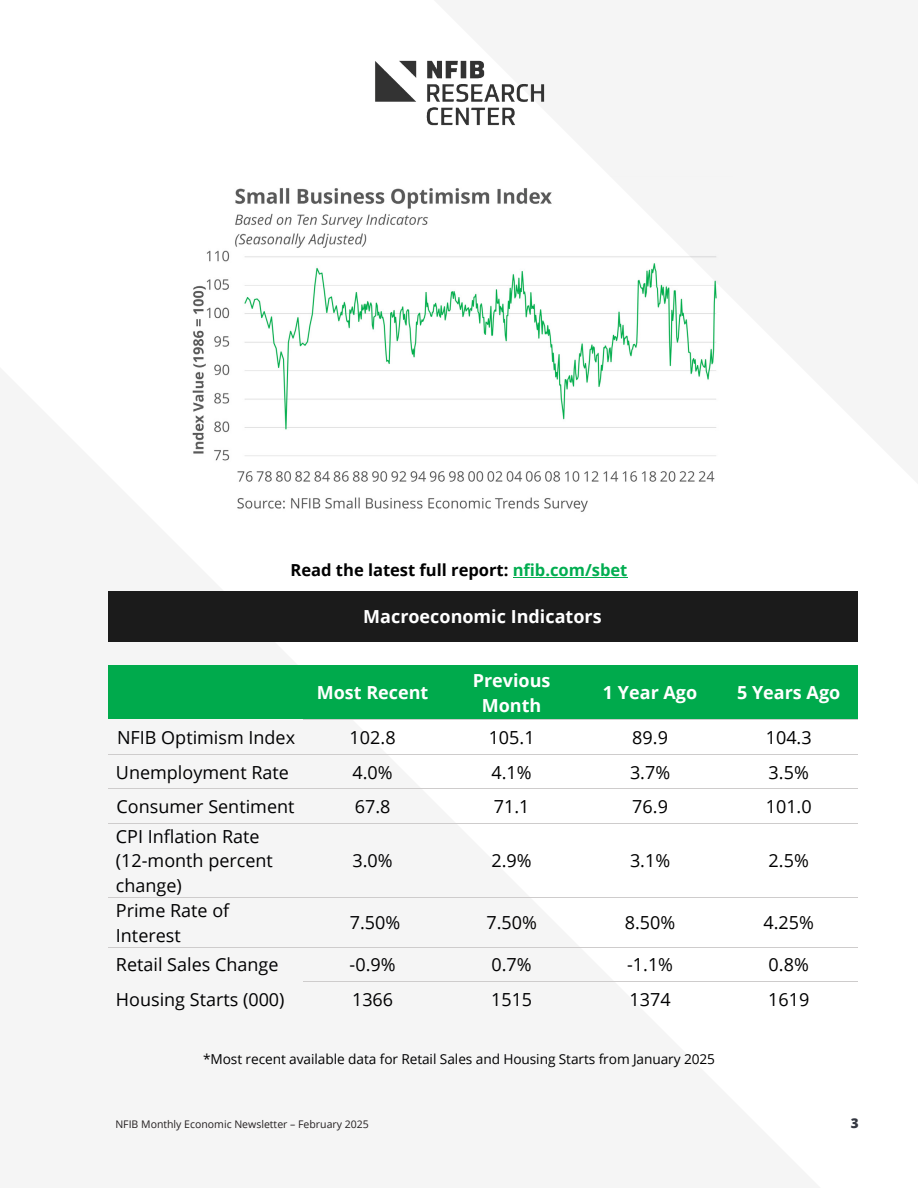
<style>
.page{position:relative;width:918px;height:1188px;background:#fff}
.page>*{position:absolute;margin:0;border:0;box-sizing:border-box;transform-origin:0 0}
.t1{font:18px/24.5px "Open Sans";color:#000001}
.t2{font:700 18px/24.5px "Open Sans";color:#fff;text-align:center}
.t3{font:700 16.5px "Open Sans";color:#000001}
.t4{font:13.65px "Open Sans";letter-spacing:-.005em;color:#000001}
.t5{font:800 13.5px "Open Sans";color:#343741}
.t6{font:10.5px "Open Sans";color:#231f20}
.s1{color:#00ad50}
</style>
<div class="page">
<img style="left:375px;top:60px;width:170px;height:66px">
<hr style="left:513px;top:577px;width:114px;height:1px;background:#00ad50">
<div style="left:108px;top:591px;width:749px;height:50px;background:#1b1b1b"></div>
<div style="left:108px;top:665px;width:195px;height:54px;background:#00aa4c"></div>
<div style="left:303px;top:665px;width:139px;height:54px;background:#00aa4c"></div>
<div style="left:442px;top:665px;width:139px;height:54px;background:#00aa4c"></div>
<div style="left:581px;top:665px;width:139px;height:54px;background:#00aa4c"></div>
<div style="left:720px;top:665px;width:138px;height:54px;background:#00aa4c"></div>
<hr style="left:304px;top:719px;width:138px;height:1px;background:#cecccc">
<hr style="left:443px;top:719px;width:138px;height:1px;background:#cecccc">
<hr style="left:582px;top:719px;width:138px;height:1px;background:#cecccc">
<hr style="left:720px;top:719px;width:138px;height:1px;background:#cecccc">
<hr style="left:108px;top:754px;width:195px;height:1px;background:#cecccc">
<hr style="left:304px;top:754px;width:138px;height:1px;background:#cecccc">
<hr style="left:443px;top:754px;width:138px;height:1px;background:#cecccc">
<hr style="left:582px;top:754px;width:138px;height:1px;background:#cecccc">
<hr style="left:720px;top:754px;width:138px;height:1px;background:#cecccc">
<hr style="left:108px;top:789px;width:195px;height:1px;background:#cecccc">
<hr style="left:304px;top:789px;width:138px;height:1px;background:#cecccc">
<hr style="left:443px;top:789px;width:138px;height:1px;background:#cecccc">
<hr style="left:582px;top:789px;width:138px;height:1px;background:#cecccc">
<hr style="left:720px;top:789px;width:138px;height:1px;background:#cecccc">
<hr style="left:108px;top:823px;width:195px;height:1px;background:#cecccc">
<hr style="left:304px;top:823px;width:138px;height:1px;background:#cecccc">
<hr style="left:443px;top:823px;width:138px;height:1px;background:#cecccc">
<hr style="left:582px;top:823px;width:138px;height:1px;background:#cecccc">
<hr style="left:720px;top:823px;width:138px;height:1px;background:#cecccc">
<hr style="left:108px;top:897px;width:195px;height:1px;background:#cecccc">
<hr style="left:304px;top:897px;width:138px;height:1px;background:#cecccc">
<hr style="left:443px;top:897px;width:138px;height:1px;background:#cecccc">
<hr style="left:582px;top:897px;width:138px;height:1px;background:#cecccc">
<hr style="left:720px;top:897px;width:138px;height:1px;background:#cecccc">
<hr style="left:108px;top:947px;width:195px;height:1px;background:#cecccc">
<hr style="left:304px;top:947px;width:138px;height:1px;background:#cecccc">
<hr style="left:443px;top:947px;width:138px;height:1px;background:#cecccc">
<hr style="left:582px;top:947px;width:138px;height:1px;background:#cecccc">
<hr style="left:720px;top:947px;width:138px;height:1px;background:#cecccc">
<hr style="left:304px;top:982px;width:138px;height:1px;background:#cecccc">
<hr style="left:443px;top:982px;width:138px;height:1px;background:#cecccc">
<hr style="left:582px;top:982px;width:138px;height:1px;background:#cecccc">
<hr style="left:720px;top:982px;width:138px;height:1px;background:#cecccc">
<img style="left:192px;top:188px;width:527px;height:324px">
<p class="t3" style="left:291px;top:558px;width:338px">Read the latest full report: <span class="s1">nfib.com/sbet</span></p>
<p class="t2" style="left:363px;top:604px;width:240px">Macroeconomic Indicators</p>
<p class="t2" style="left:317px;top:680px;width:113px">Most Recent</p>
<p class="t2" style="left:473px;top:668px;width:79px">Previous<br>Month</p>
<p class="t2" style="left:603px;top:680px;width:96px">1 Year Ago</p>
<p class="t2" style="left:737px;top:680px;width:105px">5 Years Ago</p>
<p class="t1" style="left:117px;top:725px;width:180px">NFIB Optimism Index</p>
<p class="t1" style="left:350px;top:725px;width:47px">102.8</p>
<p class="t1" style="left:489px;top:725px;width:47px">105.1</p>
<p class="t1" style="left:632px;top:725px;width:37px">89.9</p>
<p class="t1" style="left:766px;top:725px;width:47px">104.3</p>
<p class="t1" style="left:116px;top:759px;width:175px">Unemployment Rate</p>
<p class="t1" style="left:353px;top:759px;width:42px">4.0%</p>
<p class="t1" style="left:492px;top:759px;width:42px">4.1%</p>
<p class="t1" style="left:630px;top:759px;width:42px">3.7%</p>
<p class="t1" style="left:769px;top:759px;width:42px">3.5%</p>
<p class="t1" style="left:117px;top:794px;width:179px">Consumer Sentiment</p>
<p class="t1" style="left:355px;top:794px;width:37px">67.8</p>
<p class="t1" style="left:494px;top:794px;width:37px">71.1</p>
<p class="t1" style="left:632px;top:794px;width:37px">76.9</p>
<p class="t1" style="left:766px;top:794px;width:47px">101.0</p>
<p class="t1" style="left:116px;top:824px;width:158px">CPI Inflation Rate (12-month percent change)</p>
<p class="t1" style="left:353px;top:848px;width:42px">3.0%</p>
<p class="t1" style="left:492px;top:848px;width:42px">2.9%</p>
<p class="t1" style="left:630px;top:848px;width:42px">3.1%</p>
<p class="t1" style="left:769px;top:848px;width:42px">2.5%</p>
<p class="t1" style="left:116px;top:898px;width:115px">Prime Rate of<br>Interest</p>
<p class="t1" style="left:350px;top:910px;width:52px">7.50%</p>
<p class="t1" style="left:486px;top:910px;width:52px">7.50%</p>
<p class="t1" style="left:625px;top:910px;width:52px">8.50%</p>
<p class="t1" style="left:763px;top:910px;width:52px">4.25%</p>
<p class="t1" style="left:116px;top:952px;width:164px">Retail Sales Change</p>
<p class="t1" style="left:350px;top:952px;width:47px">-0.9%</p>
<p class="t1" style="left:492px;top:952px;width:42px">0.7%</p>
<p class="t1" style="left:627px;top:952px;width:47px">-1.1%</p>
<p class="t1" style="left:769px;top:952px;width:42px">0.8%</p>
<p class="t1" style="left:116px;top:987px;width:170px">Housing Starts (000)</p>
<p class="t1" style="left:352px;top:987px;width:43px">1366</p>
<p class="t1" style="left:491px;top:987px;width:43px">1515</p>
<p class="t1" style="left:630px;top:987px;width:43px">1374</p>
<p class="t1" style="left:768px;top:987px;width:43px">1619</p>
<p class="t4" style="left:203px;top:1050px;width:513px">*Most recent available data for Retail Sales and Housing Starts from January 2025</p>
<p class="t6" style="left:115px;top:1117px;width:255px">NFIB Monthly Economic Newsletter – February 2025</p>
<p class="t5" style="left:851px;top:1113px;width:9px">3</p>
</div>
